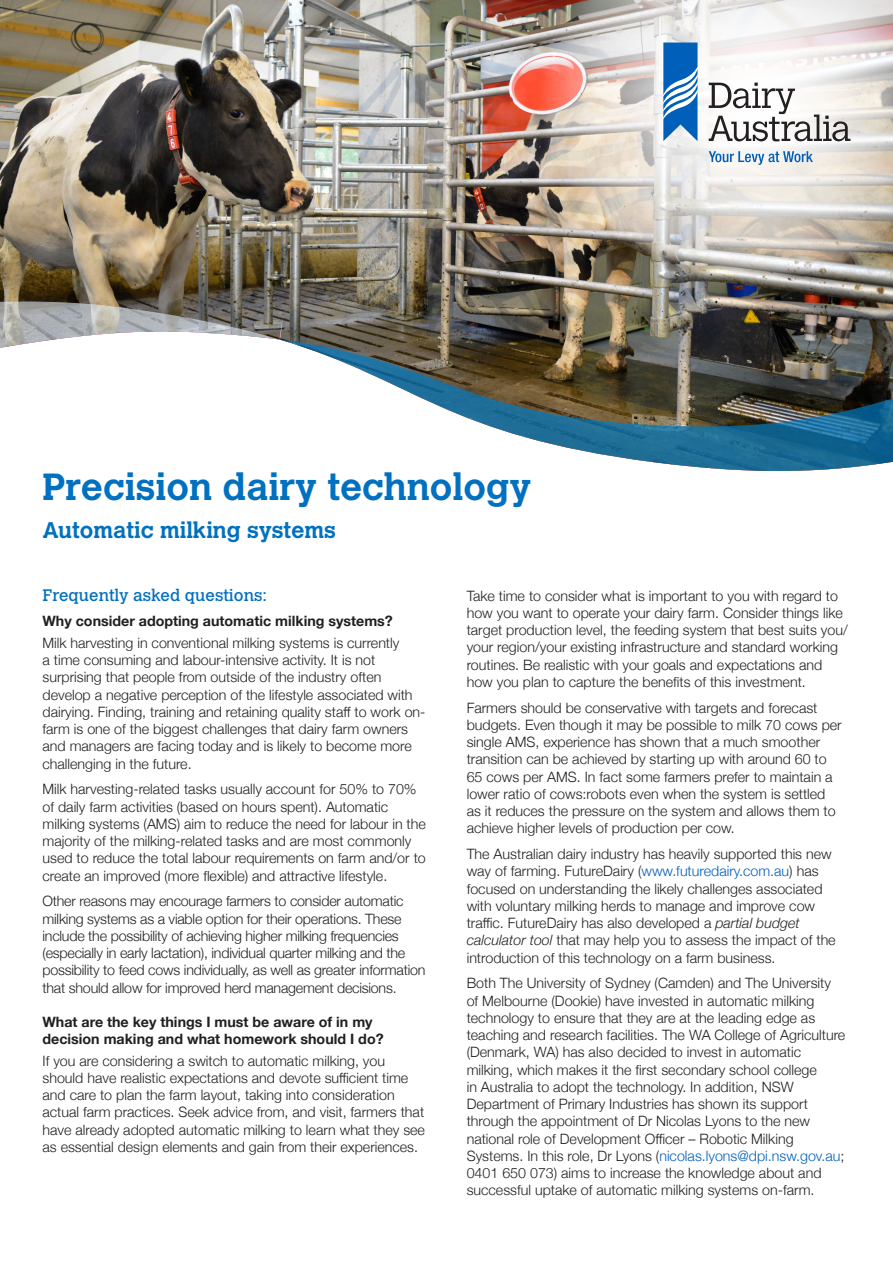
<style>
.page{position:relative;width:893px;height:1263px;background:#fff}
.page>*{position:absolute;margin:0;border:0;box-sizing:border-box;transform-origin:0 0}
.t1{font:700 37.5px "Calvert MT Std";color:#0070c0}
.t2{font:700 22.5px "Calvert MT Std";color:#0070c0}
.t3{font:16.5px "Calvert MT Std";color:#0070c0}
.t4{font:300 14.25px/17.2px "Helvetica Neue";color:#231f20}
.t5{font:700 14.25px/17.2px "Helvetica Neue";color:#231f20}
.s1{color:#005fb9}
.s2{font-style:italic}
</style>
<div class="page">
<img style="left:0;top:0;width:893px;height:339px">
<img style="left:280px;top:339px;width:613px;height:132px">
<svg style="left:0;top:300px;width:280px;height:48px"></svg>
<img style="left:535px;top:0;width:358px;height:279px">
<svg style="left:709px;top:83px;width:141px;height:58px"></svg>
<svg style="left:663px;top:43px;width:34px;height:98px"></svg>
<svg style="left:709px;top:151px;width:104px;height:14px"></svg>
<p class="t1" style="left:43px;top:463px;width:490px">Precision dairy technology</p>
<p class="t2" style="left:43px;top:516px;width:295px">Automatic milking systems</p>
<p class="t3" style="left:43px;top:585px;width:226px">Frequently asked questions:</p>
<p class="t5" style="left:43px;top:613px;width:352px">Why consider adopting automatic milking systems?</p>
<p class="t4" style="left:43px;top:633px;width:384px">Milk harvesting in conventional milking systems is currently<br>a time consuming and labour-intensive activity. It is not surprising that people from outside of the industry often develop a negative perception of the lifestyle associated with dairying. Finding, training and retaining quality staff to work on&shy;farm is one of the biggest challenges that dairy farm owners and managers are facing today and is likely to become more challenging in the future.</p>
<p class="t4" style="left:43px;top:780px;width:385px">Milk harvesting-related tasks usually account for 50% to 70% of daily farm activities (based on hours spent). Automatic milking systems (AMS) aim to reduce the need for labour in the majority of the milking-related tasks and are most commonly used to reduce the total labour requirements on farm and/or to create an improved (more flexible) and attractive lifestyle.</p>
<p class="t4" style="left:43px;top:892px;width:384px">Other reasons may encourage farmers to consider automatic milking systems as a viable option for their operations. These include the possibility of achieving higher milking frequencies (especially in early lactation), individual quarter milking and the possibility to feed cows individually, as well as greater information that should allow for improved herd management decisions.</p>
<p class="t5" style="left:43px;top:1013px;width:343px">What are the key things I must be aware of in my decision making and what homework should I do?</p>
<p class="t4" style="left:43px;top:1051px;width:384px">If you are considering a switch to automatic milking, you should have realistic expectations and devote sufficient time and care to plan the farm layout, taking into consideration actual farm practices. Seek advice from, and visit, farmers that have already adopted automatic milking to learn what they see as essential design elements and gain from their experiences.</p>
<p class="t4" style="left:467px;top:586px;width:383px">Take time to consider what is important to you with regard to how you want to operate your dairy farm. Consider things like target production level, the feeding system that best suits you/ your region/your existing infrastructure and standard working routines. Be realistic with your goals and expectations and how you plan to capture the benefits of this investment.</p>
<p class="t4" style="left:467px;top:698px;width:377px">Farmers should be conservative with targets and forecast budgets. Even though it may be possible to milk 70 cows per single AMS, experience has shown that a much smoother transition can be achieved by starting up with around 60 to 65 cows per AMS. In fact some farmers prefer to maintain a lower ratio of cows:robots even when the system is settled as it reduces the pressure on the system and allows them to achieve higher levels of production per cow.</p>
<p class="t4" style="left:467px;top:845px;width:370px">The Australian dairy industry has heavily supported this new way of farming. FutureDairy (<span class="s1">www.futuredairy.com.au</span>) has focused on understanding the likely challenges associated with voluntary milking herds to manage and improve cow traffic. FutureDairy has also developed a <span class="s2">partial budget calculator tool</span> that may help you to assess the impact of the introduction of this technology on a farm business.</p>
<p class="t4" style="left:467px;top:974px;width:380px">Both The University of Sydney (Camden) and The University of Melbourne (Dookie) have invested in automatic milking technology to ensure that they are at the leading edge as teaching and research facilities. The WA College of Agriculture (Denmark, WA) has also decided to invest in automatic milking, which makes it the first secondary school college<br>in Australia to adopt the technology. In addition, NSW Department of Primary Industries has shown its support through the appointment of Dr Nicolas Lyons to the new national role of Development Officer – Robotic Milking Systems. In this role, Dr Lyons (<span class="s1">nicolas.lyons@dpi.nsw.gov.au</span>; 0401 650 073) aims to increase the knowledge about and successful uptake of automatic milking systems on-farm.</p>
</div>
